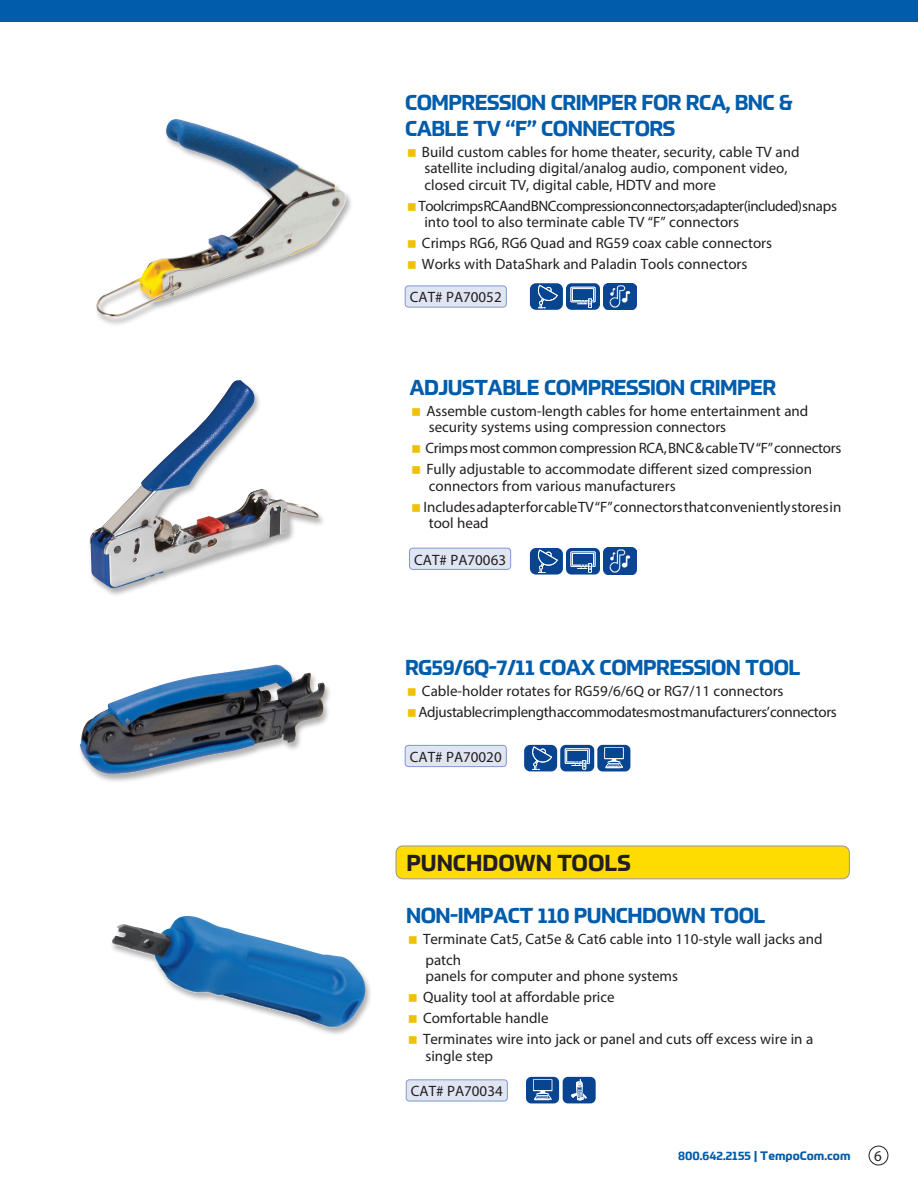
<style>
.page{position:relative;width:918px;height:1188px;background:#fff}
.page>*{position:absolute;margin:0;border:0;box-sizing:border-box;transform-origin:0 0}
.t1{font:700 22.5px "Prometo";color:#231f20}
.Product_Name{font:700 21px/25.2px "Prometo";letter-spacing:-.025em;color:#015dab}
.prod_number{font:15px/21px "Myriad Pro";color:#231f20}
.prod_number-2{font:15px "Myriad Pro";letter-spacing:-.035em;color:#231f20}
.prod_number-3{font:15px "Myriad Pro";letter-spacing:-.025em;color:#231f20}
.prod_number-4{font:15px "Myriad Pro";letter-spacing:-.02em;color:#231f20}
.t2{font:700 12px "Prometo";color:#015dab}
</style>
<div class="page">
<div style="left:869px;top:1146px;width:19px;height:19px;border:1px solid #231f20;border-radius:50%"></div>
<div style="left:0;top:0;width:918px;height:22px;background:#015dab"></div>
<div style="left:396px;top:846px;width:453px;height:33px;background:#ffdc01;border-radius:7px"></div>
<div style="left:396px;top:846px;width:454px;height:33px;border:1px solid #939598;border-radius:7px"></div>
<div style="left:94px;top:118px;width:259px;height:209px;background:#231f20;opacity:.35"></div>
<img style="left:96px;top:127px;width:196px;height:191px">
<div style="left:405px;top:286px;width:101px;height:21px;background:#e0e5f3;border-radius:3px"></div>
<div style="left:405px;top:286px;width:102px;height:21px;border:1px solid #7f99cd;border-radius:3px"></div>
<img style="left:603px;top:283px;width:33px;height:27px">
<svg style="left:530px;top:283px;width:70px;height:27px;background:#4471ab"></svg>
<img style="left:90px;top:380px;width:229px;height:208px">
<div style="left:410px;top:548px;width:101px;height:21px;background:#e0e5f3;border-radius:3px"></div>
<div style="left:409px;top:548px;width:102px;height:22px;border:1px solid #7f99cd;border-radius:3px"></div>
<img style="left:603px;top:548px;width:33px;height:27px">
<svg style="left:530px;top:548px;width:70px;height:27px;background:#4370ab"></svg>
<div style="left:405px;top:745px;width:101px;height:22px;background:#e0e5f3;border-radius:3px"></div>
<div style="left:405px;top:745px;width:102px;height:22px;border:1px solid #7f99cd;border-radius:3px"></div>
<div style="left:78px;top:664px;width:254px;height:119px;background:#231f20;opacity:.35"></div>
<img style="left:80px;top:665px;width:246px;height:109px">
<svg style="left:524px;top:745px;width:106px;height:26px;background:#4370aa"></svg>
<div style="left:109px;top:915px;width:264px;height:122px;background:#231f20;opacity:.35"></div>
<img style="left:112px;top:916px;width:254px;height:112px">
<div style="left:406px;top:1080px;width:101px;height:21px;background:#e0e5f3;border-radius:3px"></div>
<div style="left:406px;top:1080px;width:102px;height:21px;border:1px solid #7f99cd;border-radius:3px"></div>
<svg style="left:526px;top:1077px;width:70px;height:26px;background:#3e6ca8"></svg>
<p class="Product_Name" style="left:405px;top:90px;width:389px">COMPRESSION CRIMPER FOR RCA, BNC &amp;<br>CABLE TV “F” CONNECTORS</p>
<p class="prod_number" style="left:422px;top:141px;width:379px">Build custom cables for home theater, security, cable TV and</p>
<p class="prod_number" style="left:424px;top:157px;width:365px">satellite including digital/analog audio, component video,</p>
<p class="prod_number" style="left:424px;top:174px;width:293px">closed circuit TV, digital cable, HDTV and more</p>
<p class="prod_number-2" style="left:418px;top:196px;width:420px">Tool crimps RCA and BNC compression connectors; adapter (included) snaps</p>
<p class="prod_number" style="left:424px;top:211px;width:316px">into tool to also terminate cable TV “F” connectors</p>
<p class="prod_number" style="left:422px;top:232px;width:352px">Crimps RG6, RG6 Quad and RG59 coax cable connectors</p>
<p class="prod_number" style="left:422px;top:253px;width:327px">Works with DataShark and Paladin Tools connectors</p>
<p class="prod_number" style="left:410px;top:287px;width:93px">CAT# PA70052</p>
<p class="Product_Name" style="left:409px;top:374px;width:368px">ADJUSTABLE COMPRESSION CRIMPER</p>
<p class="prod_number" style="left:426px;top:400px;width:384px">Assemble custom-length cables for home entertainment and</p>
<p class="prod_number" style="left:429px;top:416px;width:299px">security systems using compression connectors</p>
<p class="prod_number-4" style="left:425px;top:439px;width:418px">Crimps most common compression RCA, BNC &amp; cable TV “F” connectors</p>
<p class="prod_number" style="left:426px;top:458px;width:387px">Fully adjustable to accommodate different sized compression</p>
<p class="prod_number" style="left:429px;top:475px;width:248px">connectors from various manufacturers</p>
<p class="prod_number" style="left:424px;top:496px;width:419px">Includes adapter for cable TV “F” connectors that conveniently stores in</p>
<p class="prod_number" style="left:429px;top:512px;width:62px">tool head</p>
<p class="prod_number" style="left:414px;top:549px;width:93px">CAT# PA70063</p>
<p class="Product_Name" style="left:405px;top:654px;width:397px">RG59/6Q-7/11 COAX COMPRESSION TOOL</p>
<p class="prod_number" style="left:422px;top:680px;width:363px">Cable-holder rotates for RG59/6/6Q or RG7/11 connectors</p>
<p class="prod_number-3" style="left:418px;top:702px;width:420px">Adjustable crimp length accommodates most manufacturers’ connectors</p>
<p class="prod_number" style="left:410px;top:746px;width:93px">CAT# PA70020</p>
<p class="t1" style="left:406px;top:849px;width:226px">PUNCHDOWN TOOLS</p>
<p class="Product_Name" style="left:406px;top:902px;width:361px">NON-IMPACT 110 PUNCHDOWN TOOL</p>
<p class="prod_number" style="left:423px;top:928px;width:401px">Terminate Cat5, Cat5e &amp; Cat6 cable into 110-style wall jacks and patch</p>
<p class="prod_number" style="left:425px;top:965px;width:254px">panels for computer and phone systems</p>
<p class="prod_number" style="left:423px;top:986px;width:193px">Quality tool at affordable price</p>
<p class="prod_number" style="left:423px;top:1007px;width:127px">Comfortable handle</p>
<p class="prod_number" style="left:423px;top:1028px;width:392px">Terminates wire into jack or panel and cuts off excess wire in a</p>
<p class="prod_number" style="left:425px;top:1045px;width:69px">single step</p>
<p class="prod_number" style="left:411px;top:1081px;width:93px">CAT# PA70034</p>
<p class="t2" style="left:678px;top:1148px;width:174px">800.642.2155 | TempoCom.com</p>
<p class="prod_number" style="left:874px;top:1145px;width:9px">6</p>
</div>
